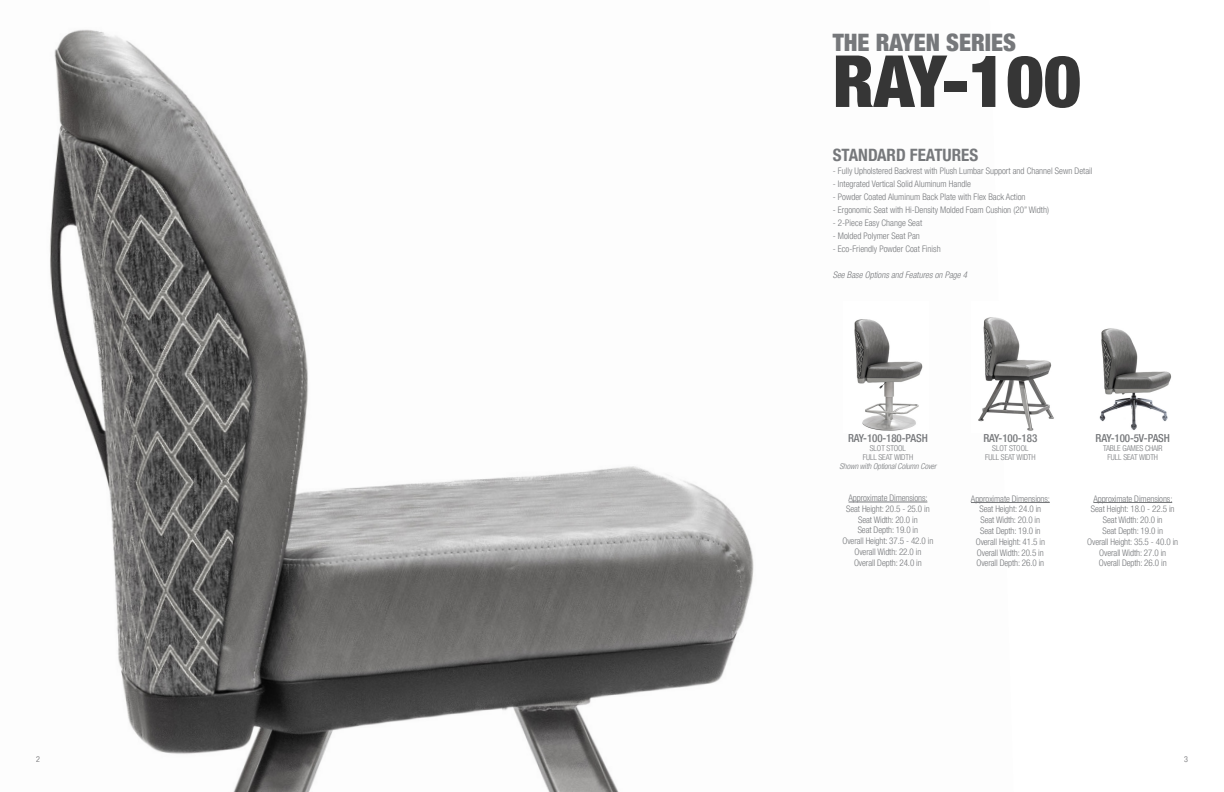
<style>
.page{position:relative;width:1224px;height:792px;background:#fff}
.page>*{position:absolute;margin:0;border:0;box-sizing:border-box;transform-origin:0 0}
.t1{font:900 condensed 72px "Helvetica Neue LT Pro";color:#363636}
.t2{font:900 condensed 24px "Helvetica Neue LT Pro";color:#76787b}
.t3{font:700 condensed 17px "Helvetica Neue LT Pro";color:#76787b}
.t4{font:500 condensed 11px "Helvetica Neue LT Pro";letter-spacing:-.01em;color:#76787b}
.t5{font:300 condensed 9px "Helvetica Neue LT Pro";letter-spacing:-.01em;color:#76787b}
.t6{font:italic 300 condensed 9px "Helvetica Neue LT Pro";color:#76787b}
.t7{font:300 condensed 8px "Helvetica Neue LT Pro";letter-spacing:-.01em;color:#76787b}
.t8{font:italic 300 condensed 8px/9px "Helvetica Neue LT Pro";letter-spacing:-.01em;color:#76787b;text-align:center}
.t9{font:300 condensed 8px "Helvetica Neue LT Pro";color:#636366}
.s1{font-style:normal}
</style>
<div class="page">
<img style="left:49px;top:29px;width:879px;height:763px">
<img style="left:978px;top:317px;width:76px;height:114px">
<img style="left:1099px;top:328px;width:73px;height:102px">
<img style="left:843px;top:301px;width:85px;height:131px">
<hr style="left:971px;top:502px;width:79px;height:1px;background:#76787b">
<hr style="left:1093px;top:502px;width:79px;height:1px;background:#76787b">
<hr style="left:849px;top:502px;width:78px;height:1px;background:#76787b">
<p class="t2" style="left:833px;top:28px;width:185px">THE RAYEN SERIES</p>
<p class="t1" style="left:833px;top:38px;width:250px">RAY-100</p>
<p class="t3" style="left:833px;top:144px;width:147px">STANDARD FEATURES</p>
<p class="t5" style="left:833px;top:165px;width:261px">- Fully Upholstered Backrest with Plush Lumbar Support and Channel Sewn Detail</p>
<p class="t5" style="left:833px;top:178px;width:140px">- Integrated Vertical Solid Aluminum Handle</p>
<p class="t5" style="left:833px;top:191px;width:194px">- Powder Coated Aluminum Back Plate with Flex Back Action</p>
<p class="t5" style="left:833px;top:204px;width:218px">- Ergonomic Seat with Hi-Density Molded Foam Cushion (20” Width)</p>
<p class="t5" style="left:833px;top:217px;width:91px">- 2-Piece Easy Change Seat</p>
<p class="t5" style="left:833px;top:230px;width:89px">- Molded Polymer Seat Pan</p>
<p class="t5" style="left:833px;top:243px;width:109px">- Eco-Friendly Powder Coat Finish</p>
<p class="t6" style="left:833px;top:269px;width:136px">See Base Options and Features on Page 4</p>
<p class="t4" style="left:848px;top:431px;width:81px">RAY-100-180-PASH</p>
<p class="t7" style="left:870px;top:443px;width:38px">SLOT STOOL</p>
<p class="t8" style="left:839px;top:452px;width:98px"><span class="s1">FULL SEAT WIDTH<br></span>Shown with Optional Column Cover</p>
<p class="t5" style="left:849px;top:493px;width:81px">Approximate Dimensions:</p>
<p class="t5" style="left:846px;top:503px;width:85px">Seat Height: 20.5 - 25.0 in</p>
<p class="t5" style="left:858px;top:514px;width:61px">Seat Width: 20.0 in</p>
<p class="t5" style="left:858px;top:525px;width:62px">Seat Depth: 19.0 in</p>
<p class="t5" style="left:842px;top:536px;width:93px">Overall Height: 37.5 - 42.0 in</p>
<p class="t5" style="left:854px;top:547px;width:68px">Overall Width: 22.0 in</p>
<p class="t5" style="left:854px;top:557px;width:69px">Overall Depth: 24.0 in</p>
<p class="t4" style="left:983px;top:432px;width:55px">RAY-100-183</p>
<p class="t7" style="left:992px;top:444px;width:38px">SLOT STOOL</p>
<p class="t7" style="left:985px;top:453px;width:52px">FULL SEAT WIDTH</p>
<p class="t5" style="left:971px;top:493px;width:81px">Approximate Dimensions:</p>
<p class="t5" style="left:979px;top:504px;width:63px">Seat Height: 24.0 in</p>
<p class="t5" style="left:981px;top:515px;width:61px">Seat Width: 20.0 in</p>
<p class="t5" style="left:980px;top:526px;width:62px">Seat Depth: 19.0 in</p>
<p class="t5" style="left:976px;top:536px;width:71px">Overall Height: 41.5 in</p>
<p class="t5" style="left:977px;top:547px;width:68px">Overall Width: 20.5 in</p>
<p class="t5" style="left:976px;top:558px;width:69px">Overall Depth: 26.0 in</p>
<p class="t4" style="left:1096px;top:432px;width:76px">RAY-100-5V-PASH</p>
<p class="t7" style="left:1103px;top:444px;width:61px">TABLE GAMES CHAIR</p>
<p class="t7" style="left:1108px;top:453px;width:52px">FULL SEAT WIDTH</p>
<p class="t5" style="left:1093px;top:493px;width:81px">Approximate Dimensions:</p>
<p class="t5" style="left:1091px;top:504px;width:85px">Seat Height: 18.0 - 22.5 in</p>
<p class="t5" style="left:1103px;top:515px;width:61px">Seat Width: 20.0 in</p>
<p class="t5" style="left:1103px;top:526px;width:62px">Seat Depth: 19.0 in</p>
<p class="t5" style="left:1087px;top:536px;width:93px">Overall Height: 35.5 - 40.0 in</p>
<p class="t5" style="left:1099px;top:547px;width:68px">Overall Width: 27.0 in</p>
<p class="t5" style="left:1099px;top:558px;width:69px">Overall Depth: 26.0 in</p>
<p class="t9" style="left:36px;top:754px;width:5px">2</p>
<p class="t9" style="left:1184px;top:754px;width:5px">3</p>
</div>
